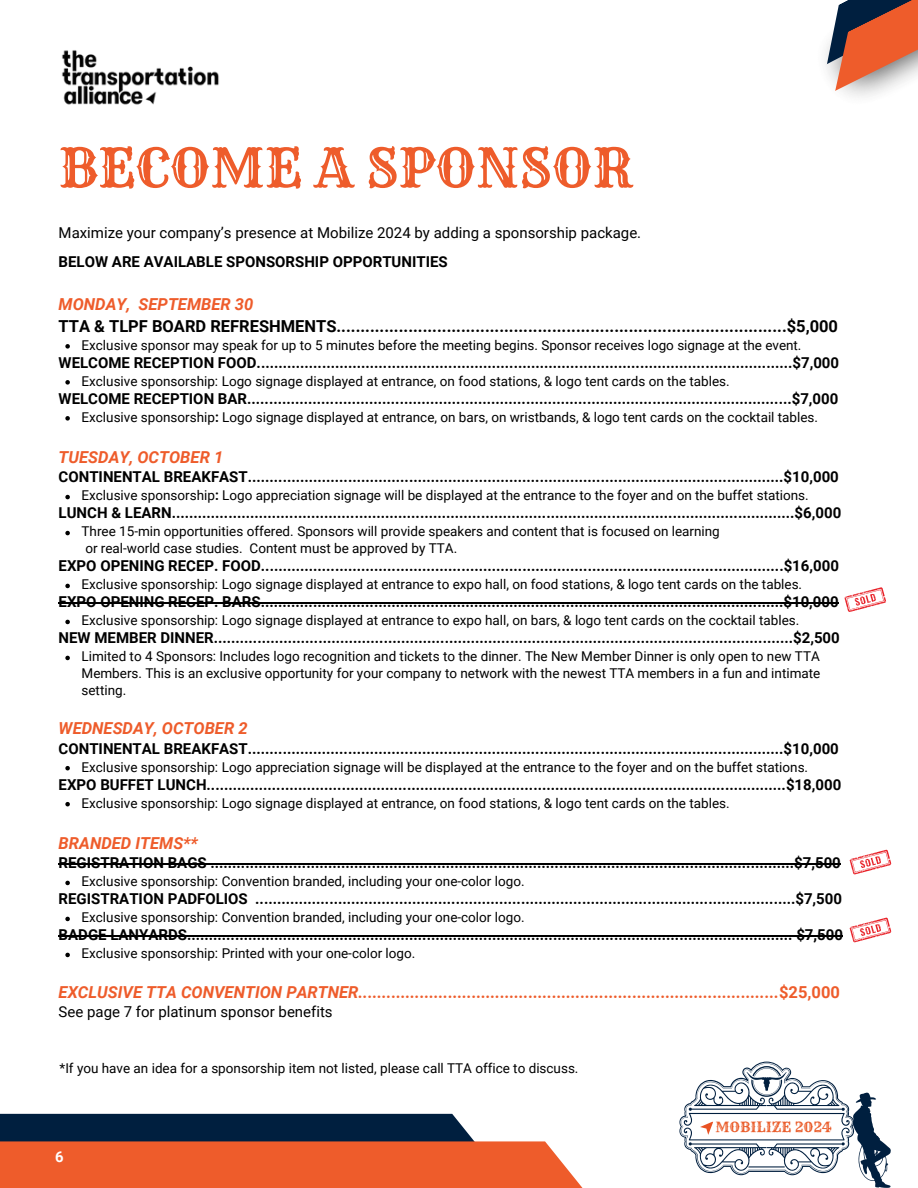
<style>
.page{position:relative;width:918px;height:1188px;background:#fff}
.page>*{position:absolute;margin:0;border:0;box-sizing:border-box;transform-origin:0 0}
.t1{font:53.1px "Rye";color:#ee5c2b}
.t2{font:italic 700 16.5px "Roboto";color:#ee5c2b}
.t3{font:700 16.5px "Roboto";color:#000}
.t4{font:700 15px "Roboto";color:#000}
.t5{font:15px "Roboto";color:#000}
.t6{font:700 14.85px "Roboto";color:#fff}
.t7{font:13.95px "Rye";color:#ea5d2b}
.t8{font:13.5px/16.8px "Roboto";color:#000}
.s1{font-weight:700}
.s2{font-style:normal}
</style>
<div class="page">
<svg style="left:65px;top:344px;width:5px;height:5px"></svg>
<svg style="left:65px;top:380px;width:5px;height:5px"></svg>
<svg style="left:65px;top:416px;width:5px;height:5px"></svg>
<svg style="left:65px;top:495px;width:5px;height:4px"></svg>
<svg style="left:65px;top:531px;width:5px;height:4px"></svg>
<svg style="left:65px;top:584px;width:5px;height:4px"></svg>
<hr style="left:59px;top:603px;width:780px;height:1px;background:#000">
<svg style="left:65px;top:620px;width:5px;height:4px"></svg>
<svg style="left:65px;top:656px;width:5px;height:4px"></svg>
<svg style="left:65px;top:766px;width:5px;height:4px"></svg>
<svg style="left:65px;top:802px;width:5px;height:4px"></svg>
<hr style="left:59px;top:864px;width:782px;height:1px;background:#000">
<svg style="left:65px;top:881px;width:5px;height:4px"></svg>
<svg style="left:65px;top:917px;width:5px;height:4px"></svg>
<hr style="left:59px;top:936px;width:784px;height:1px;background:#000">
<svg style="left:65px;top:953px;width:5px;height:4px"></svg>
<img style="left:62px;top:50px;width:157px;height:55px">
<svg style="left:0;top:1114px;width:583px;height:74px;background:#a95945"></svg>
<svg style="left:825px;top:0;width:93px;height:97px"></svg>
<svg style="left:679px;top:1062px;width:212px;height:126px"></svg>
<svg style="left:845px;top:587px;width:42px;height:25px"></svg>
<svg style="left:850px;top:918px;width:42px;height:24px"></svg>
<svg style="left:850px;top:850px;width:42px;height:24px"></svg>
<p class="t1" style="left:59px;top:135px;width:576px">BECOME A SPONSOR</p>
<h1 class="t5" style="left:59px;top:224px;width:584px">Maximize your company’s presence at Mobilize 2024 by adding a sponsorship package.</h1>
<p class="t4" style="left:59px;top:253px;width:391px">BELOW ARE AVAILABLE SPONSORSHIP OPPORTUNITIES</p>
<p class="t2" style="left:59px;top:295px;width:196px">MONDAY, SEPTEMBER 30</p>
<p class="t3" style="left:59px;top:316px;width:781px">TTA &amp; TLPF BOARD REFRESHMENTS..............................................................................................$5,000</p>
<p class="t8" style="left:82px;top:337px;width:721px">Exclusive sponsor may speak for up to 5 minutes before the meeting begins. Sponsor receives logo signage at the event.</p>
<p class="t4" style="left:59px;top:354px;width:782px">WELCOME RECEPTION FOOD...........................................................................................................................$7,000</p>
<p class="t8" style="left:82px;top:373px;width:650px">Exclusive sponsorship: Logo signage displayed at entrance, on food stations, &amp; logo tent cards on the tables.</p>
<p class="t4" style="left:59px;top:390px;width:781px">WELCOME RECEPTION BAR.............................................................................................................................$7,000</p>
<p class="t8" style="left:82px;top:409px;width:738px">Exclusive sponsorship<span class="s1">:</span> Logo signage displayed at entrance, on bars, on wristbands, &amp; logo tent cards on the cocktail tables.</p>
<p class="t2" style="left:59px;top:448px;width:166px">TUESDAY, OCTOBER 1</p>
<p class="t4" style="left:59px;top:469px;width:782px">CONTINENTAL BREAKFAST...........................................................................................................................$10,000</p>
<p class="t8" style="left:82px;top:487px;width:729px">Exclusive sponsorship<span class="s1">:</span> Logo appreciation signage will be displayed at the entrance to the foyer and on the buffet stations.</p>
<p class="t4" style="left:59px;top:505px;width:784px">LUNCH &amp; LEARN...............................................................................................................................................$6,000</p>
<p class="t8" style="left:82px;top:523px;width:640px">Three 15-min opportunities offered. Sponsors will provide speakers and content that is focused on learning or real-world case studies. Content must be approved by TTA.</p>
<p class="t4" style="left:59px;top:557px;width:782px">EXPO OPENING RECEP. FOOD........................................................................................................................$16,000</p>
<p class="t8" style="left:82px;top:576px;width:722px">Exclusive sponsorship: Logo signage displayed at entrance to expo hall, on food stations, &amp; logo tent cards on the tables.</p>
<p class="t4" style="left:59px;top:593px;width:782px">EXPO OPENING RECEP. BARS........................................................................................................................$10,000</p>
<p class="t8" style="left:82px;top:612px;width:719px">Exclusive sponsorship: Logo signage displayed at entrance to expo hall, on bars, &amp; logo tent cards on the cocktail tables.</p>
<p class="t4" style="left:59px;top:629px;width:783px">NEW MEMBER DINNER.....................................................................................................................................$2,500</p>
<p class="t8" style="left:82px;top:648px;width:740px;text-align:justify">Limited to 4 Sponsors: Includes logo recognition and tickets to the dinner. The New Member Dinner is only open to new TTA Members. This is an exclusive opportunity for your company to network with the newest TTA members in a fun and intimate setting.</p>
<p class="t2" style="left:59px;top:719px;width:191px">WEDNESDAY, OCTOBER 2</p>
<p class="t4" style="left:59px;top:740px;width:782px">CONTINENTAL BREAKFAST...........................................................................................................................$10,000</p>
<p class="t8" style="left:82px;top:759px;width:728px">Exclusive sponsorship: Logo appreciation signage will be displayed at the entrance to the foyer and on the buffet stations.</p>
<p class="t4" style="left:59px;top:776px;width:784px">EXPO BUFFET LUNCH.....................................................................................................................................$18,000</p>
<p class="t8" style="left:82px;top:795px;width:650px">Exclusive sponsorship: Logo signage displayed at entrance, on food stations, &amp; logo tent cards on the tables.</p>
<p class="t2" style="left:59px;top:834px;width:141px">BRANDED ITEMS**</p>
<p class="t4" style="left:59px;top:854px;width:784px">REGISTRATION BAGS ......................................................................................................................................$7,500</p>
<p class="t8" style="left:82px;top:873px;width:445px">Exclusive sponsorship: Convention branded, including your one-color logo.</p>
<p class="t4" style="left:59px;top:890px;width:785px">REGISTRATION PADFOLIOS ............................................................................................................................$7,500</p>
<p class="t8" style="left:82px;top:909px;width:445px">Exclusive sponsorship: Convention branded, including your one-color logo.</p>
<p class="t4" style="left:59px;top:926px;width:786px">BADGE LANYARDS........................................................................................................................................... $7,500</p>
<p class="t8" style="left:82px;top:945px;width:335px">Exclusive sponsorship: Printed with your one-color logo.</p>
<p class="t2" style="left:59px;top:982px;width:783px">EXCLUSIVE TTA CONVENTION PARTNER.........................................................................................<span class="s2">$25,000</span></p>
<p class="t5" style="left:59px;top:1003px;width:276px">See page 7 for platinum sponsor benefits</p>
<h4 class="t8" style="left:60px;top:1060px;width:520px">*If you have an idea for a sponsorship item not listed, please call TTA office to discuss.</h4>
<p class="t6" style="left:55px;top:1149px;width:10px">6</p>
<p class="t7" style="left:715px;top:1118px;width:118px">MOBILIZE 2024</p>
</div>
